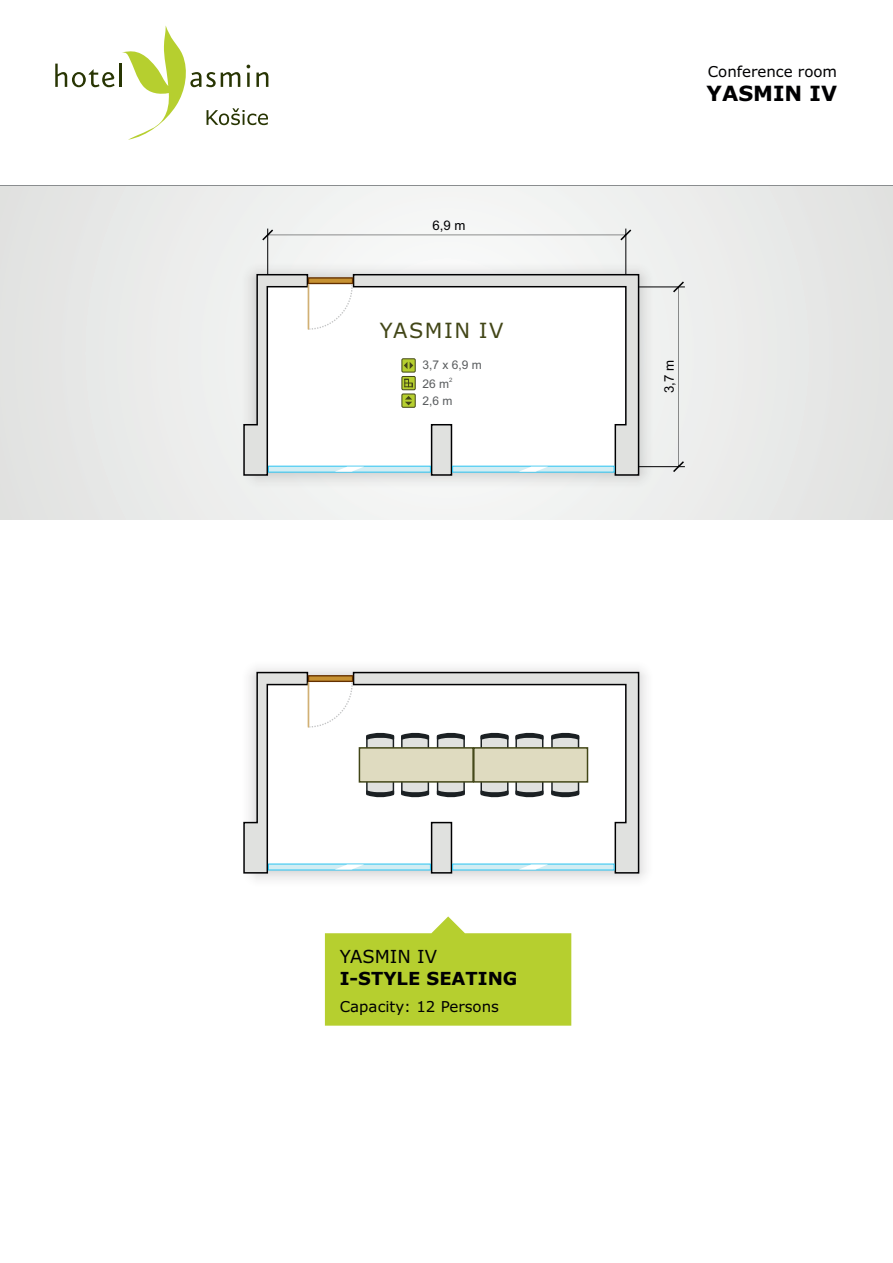
<style>
.page{position:relative;width:893px;height:1263px;background:#fff}
.page>*{position:absolute;margin:0;border:0;box-sizing:border-box;transform-origin:0 0}
.t1{font:700 21px "Verdana";color:#000002}
.t2{font:21px "Verdana";letter-spacing:.07em;color:#424617}
.t3{font:700 18px "Verdana";color:#000002}
.t4{font:18px "Verdana";color:#000002}
.t5{font:15px "Verdana";color:#000002}
.t6{font:13.2px "Arial";color:#000002}
.t7{font:12px/17.4px "Arial";color:#595c5e}
.t8{font:6px "Arial";color:#595c5e}
</style>
<div class="page">
<div style="left:0;top:186px;width:893px;height:333px;background:#eaebea"></div>
<svg style="left:55px;top:64px;width:60px;height:23px"></svg>
<hr style="left:119px;top:64px;width:3px;height:23px;background:#283503">
<svg style="left:122px;top:25px;width:146px;height:115px"></svg>
<div style="left:238px;top:659px;width:417px;height:231px;background:#231f20;opacity:.29"></div>
<svg style="left:615px;top:671px;width:25px;height:203px;fill:#e0e1df"></svg>
<svg style="left:243px;top:671px;width:372px;height:203px"></svg>
<svg style="left:325px;top:916px;width:246px;height:110px;background:#c0d64e"></svg>
<div style="left:238px;top:261px;width:417px;height:231px;background:#231f20;opacity:.29"></div>
<svg style="left:615px;top:273px;width:25px;height:203px;fill:#e0e1df"></svg>
<svg style="left:243px;top:273px;width:372px;height:203px;background:#eff1f0"></svg>
<hr style="left:267px;top:229px;width:1px;height:46px;background:#000002">
<hr style="left:626px;top:229px;width:1px;height:46px;background:#000002">
<svg style="left:262px;top:229px;width:369px;height:11px"></svg>
<hr style="left:639px;top:287px;width:46px;height:1px;background:#000002">
<hr style="left:639px;top:466px;width:46px;height:1px;background:#000002">
<svg style="left:673px;top:281px;width:11px;height:191px"></svg>
<p class="t6" style="left:432px;top:221px;width:35px">6,9 m</p>
<h1 class="t2" style="left:380px;top:322px;width:125px">YASMIN IV</h1>
<p class="t7" style="left:423px;top:358px;width:61px">3,7 x 6,9 m</p>
<p class="t8" style="left:449px;top:377px;width:5px">2</p>
<p class="t7" style="left:423px;top:376px;width:32px">26 m<br>2,6 m</p>
<p class="t5" style="left:708px;top:65px;width:131px">Conference room</p>
<h1 class="t1" style="left:707px;top:85px;width:132px">YASMIN IV</h1>
<p class="t6" style="left:664px;top:393px;width:35px;rotate:-90deg">3,7 m</p>
<p class="t4" style="left:340px;top:949px;width:99px">YASMIN IV</p>
<p class="t3" style="left:340px;top:971px;width:179px">I-STYLE SEATING</p>
<p class="t5" style="left:340px;top:1000px;width:161px">Capacity: 12 Persons</p>
</div>
